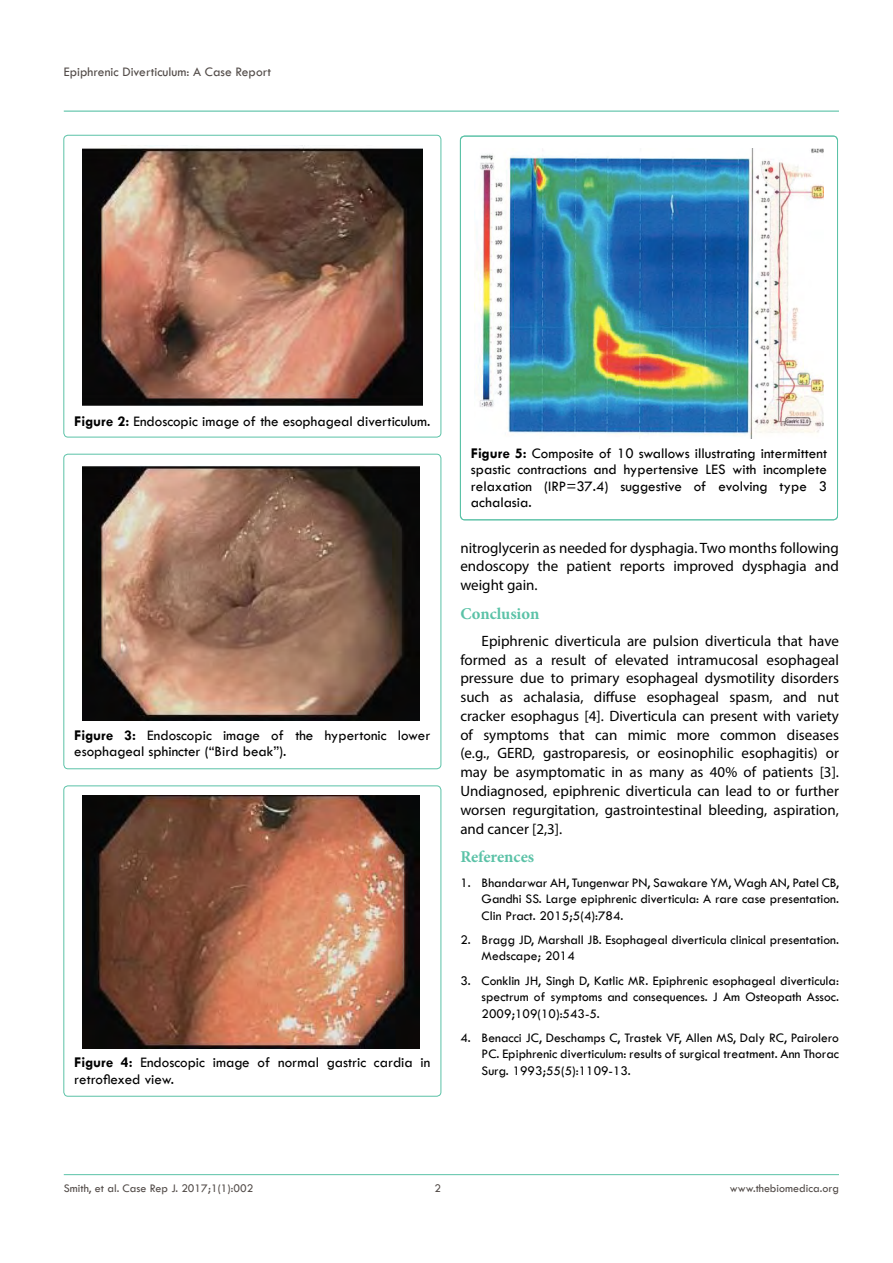
<style>
.page{position:relative;width:893px;height:1263px;background:#fff}
.page>*{position:absolute;margin:0;border:0;box-sizing:border-box;transform-origin:0 0}
.t1{font:700 16.5px "Minion Pro";letter-spacing:-.005em;color:#5bc2a7}
.t2{font:15px/18.9px "Myriad Pro";color:#000;text-align:justify}
.t3{font:15px/16.5px "Tw Cen";color:#000}
.t4{font:13.5px/16.2px "Tw Cen";color:#000;text-align:justify}
.t5{font:13.5px "Tw Cen";color:#524b48}
.t6{font:12px "Tw Cen";color:#524b48}
.s1{font-weight:700}
</style>
<div class="page">
<hr style="left:64px;top:1174px;width:775px;height:1px;background:#5bc2a7">
<hr style="left:64px;top:111px;width:775px;height:1px;background:#5bc2a7">
<div style="left:64px;top:135px;width:377px;height:302px;border:1px solid #5bc2a7;border-radius:4px"></div>
<img style="left:82px;top:146px;width:340px;height:261px">
<div style="left:64px;top:454px;width:377px;height:315px;border:1px solid #5bc2a7;border-radius:4px"></div>
<img style="left:82px;top:465px;width:337px;height:256px">
<div style="left:64px;top:786px;width:377px;height:310px;border:1px solid #5bc2a7;border-radius:4px"></div>
<img style="left:82px;top:796px;width:337px;height:252px">
<img style="left:476px;top:149px;width:347px;height:290px">
<div style="left:460px;top:136px;width:377px;height:384px;border:1px solid #5bc2a7;border-radius:4px"></div>
<p class="t5" style="left:64px;top:64px;width:209px">Epiphrenic Diverticulum: A Case Report</p>
<p class="t3" style="left:74px;top:412px;width:358px"><span class="s1">Figure 2:</span> Endoscopic image of the esophageal diverticulum.</p>
<p class="t3" style="left:74px;top:726px;width:358px"><span class="s1">Figure 3:</span> Endoscopic image of the hypertonic lower esophageal sphincter (“Bird beak”).</p>
<p class="t3" style="left:74px;top:1054px;width:358px"><span class="s1">Figure 4:</span> Endoscopic image of normal gastric cardia in retroflexed view.</p>
<p class="t3" style="left:471px;top:445px;width:358px;text-align:justify"><span class="s1">Figure 5:</span> Composite of 10 swallows illustrating intermittent spastic contractions and hypertensive LES with incomplete relaxation (IRP=37.4) suggestive of evolving type 3 achalasia.</p>
<p class="t2" style="left:460px;top:538px;width:380px">nitroglycerin as needed for dysphagia. Two months following endoscopy the patient reports improved dysphagia and weight gain.</p>
<p class="t1" style="left:460px;top:602px;width:81px">Conclusion</p>
<p class="t2" style="left:460px;top:631px;width:380px;text-indent:21px">Epiphrenic diverticula are pulsion diverticula that have formed as a result of elevated intramucosal esophageal pressure due to primary esophageal dysmotility disorders such as achalasia, diffuse esophageal spasm, and nut cracker esophagus [4]. Diverticula can present with variety of symptoms that can mimic more common diseases (e.g., GERD, gastroparesis, or eosinophilic esophagitis) or may be asymptomatic in as many as 40% of patients [3].<br>Undiagnosed, epiphrenic diverticula can lead to or further worsen regurgitation, gastrointestinal bleeding, aspiration, and cancer [2,3].</p>
<p class="t1" style="left:460px;top:845px;width:75px">References</p>
<p class="t4" style="left:482px;top:875px;width:359px;text-indent:-21px">1. Bhandarwar AH, Tungenwar PN, Sawakare YM, Wagh AN, Patel CB, Gandhi SS. Large epiphrenic diverticula: A rare case presentation.<br>Clin Pract. 2015;5(4):784.</p>
<p class="t4" style="left:482px;top:932px;width:359px;text-indent:-21px">2. Bragg JD, Marshall JB. Esophageal diverticula clinical presentation.<br>Medscape; 2014</p>
<p class="t4" style="left:482px;top:973px;width:359px;text-indent:-21px">3. Conklin JH, Singh D, Katlic MR. Epiphrenic esophageal diverticula: spectrum of symptoms and consequences. J Am Osteopath Assoc.<br>2009;109(10):543-5.</p>
<p class="t4" style="left:482px;top:1030px;width:359px;text-indent:-21px">4. Benacci JC, Deschamps C, Trastek VF, Allen MS, Daly RC, Pairolero PC. Epiphrenic diverticulum: results of surgical treatment. Ann Thorac Surg. 1993;55(5):1109-13.</p>
<p class="t6" style="left:64px;top:1181px;width:191px">Smith, et al. Case Rep J. 2017;1(1):002</p>
<p class="t6" style="left:434px;top:1181px;width:8px">2</p>
<p class="t6" style="left:730px;top:1181px;width:111px">www.thebiomedica.org</p>
</div>
